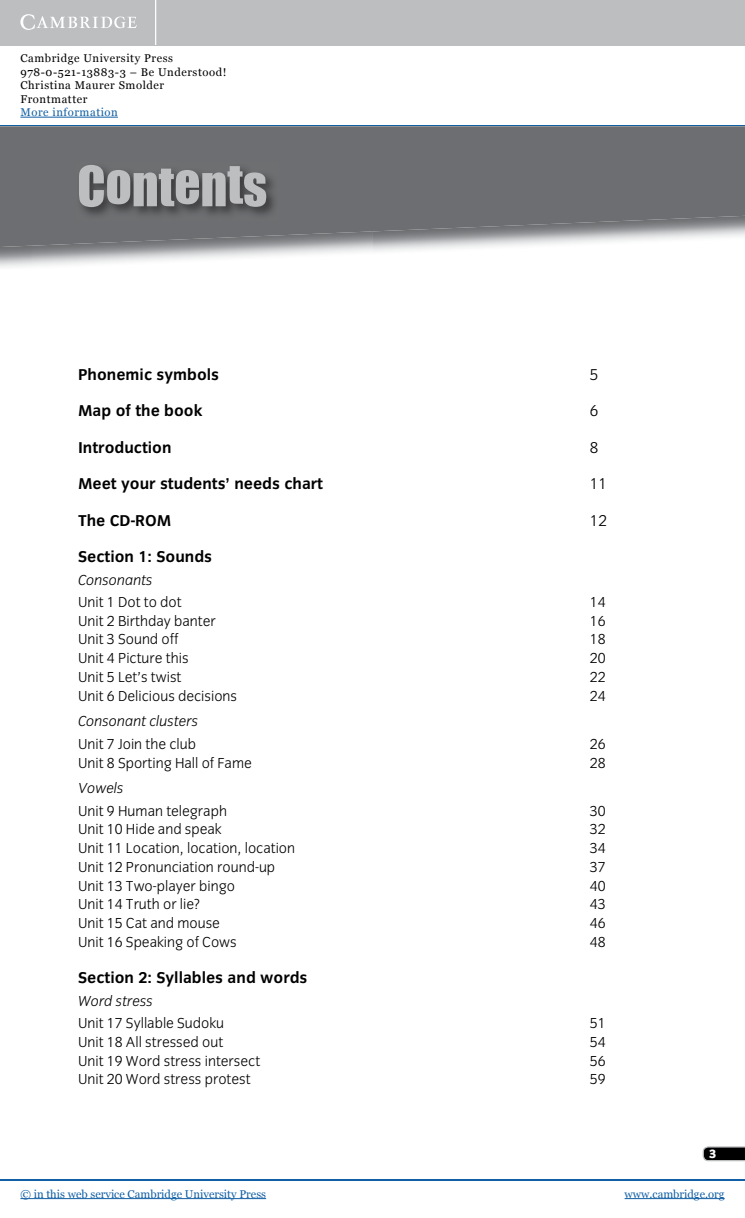
<style>
.page{position:relative;width:745px;height:1218px;background:#fff}
.page>*{position:absolute;margin:0;border:0;box-sizing:border-box;transform-origin:0 0}
.t1{font:51.25px "Impact";color:#bcbec0}
.t2{font:700 16.25px "Congress Sans";color:#000}
.t3{font:300 16.25px "Congress Sans";color:#000}
.t4{font:300 15px "Congress Sans";color:#000}
.t5{font:italic 300 15px "Congress Sans";color:#000}
.t6{font:800 12.5px "Congress Sans";color:#fff}
.t7{font:11.25px/13.4px "Georgia";letter-spacing:.05em;color:#000}
.t8{font:11.25px "Georgia";color:#115fa4}
.t9{font:11.25px "Georgia";letter-spacing:.05em;color:#115fa4}
</style>
<div class="page">
<div style="left:0;top:0;width:744px;height:45px;background:#bcbec0"></div>
<hr style="left:155px;top:0;width:1px;height:45px;background:#fff">
<svg style="left:20px;top:14px;width:117px;height:16px"></svg>
<hr style="left:20px;top:117px;width:98px;height:1px;background:#115fa4">
<hr style="left:0;top:125px;width:744px;height:1px;background:#115fa4">
<hr style="left:0;top:1179px;width:744px;height:1px;background:#115fa4">
<hr style="left:20px;top:1198px;width:246px;height:1px;background:#115fa4">
<hr style="left:624px;top:1198px;width:100px;height:1px;background:#115fa4">
<svg style="left:0;top:126px;width:744px;height:121px;background:#76777a"></svg>
<svg style="left:702px;top:1146px;width:42px;height:15px"></svg>
<img style="left:76px;top:162px;width:203px;height:58px">
<p class="t7" style="left:20px;top:52px;width:207px">Cambridge University Press<br>978-0-521-13883-3 – Be Understood!<br>Christina Maurer Smolder<br>Frontmatter</p>
<p class="t9" style="left:20px;top:105px;width:99px">More information</p>
<h1 class="t1" style="left:77px;top:146px;width:191px">CONTENTS</h1>
<p class="t2" style="left:78px;top:365px;width:143px">Phonemic symbols</p>
<p class="t3" style="left:589px;top:366px;width:10px">5</p>
<p class="t2" style="left:78px;top:402px;width:126px">Map of the book</p>
<p class="t3" style="left:589px;top:402px;width:10px">6</p>
<p class="t2" style="left:78px;top:438px;width:95px">Introduction</p>
<p class="t3" style="left:589px;top:438px;width:10px">8</p>
<p class="t2" style="left:78px;top:475px;width:246px">Meet your students’ needs chart</p>
<p class="t3" style="left:589px;top:475px;width:19px">11</p>
<p class="t2" style="left:78px;top:511px;width:95px">The CD-ROM</p>
<p class="t3" style="left:589px;top:511px;width:19px">12</p>
<p class="t2" style="left:78px;top:547px;width:135px">Section 1: Sounds</p>
<p class="t5" style="left:78px;top:571px;width:76px">Consonants</p>
<p class="t4" style="left:78px;top:594px;width:105px">Unit 1 Dot to dot</p>
<p class="t4" style="left:589px;top:594px;width:17px">14</p>
<p class="t4" style="left:78px;top:612px;width:139px">Unit 2 Birthday banter</p>
<p class="t4" style="left:589px;top:612px;width:17px">16</p>
<p class="t4" style="left:78px;top:631px;width:102px">Unit 3 Sound off</p>
<p class="t4" style="left:589px;top:631px;width:17px">18</p>
<p class="t4" style="left:78px;top:650px;width:112px">Unit 4 Picture this</p>
<p class="t4" style="left:589px;top:650px;width:17px">20</p>
<p class="t4" style="left:78px;top:669px;width:105px">Unit 5 Let’s twist</p>
<p class="t4" style="left:589px;top:669px;width:17px">22</p>
<p class="t4" style="left:78px;top:687px;width:160px">Unit 6 Delicious decisions</p>
<p class="t4" style="left:589px;top:687px;width:17px">24</p>
<p class="t5" style="left:78px;top:713px;width:122px">Consonant clusters</p>
<p class="t4" style="left:78px;top:735px;width:119px">Unit 7 Join the club</p>
<p class="t4" style="left:589px;top:735px;width:17px">26</p>
<p class="t4" style="left:78px;top:754px;width:175px">Unit 8 Sporting Hall of Fame</p>
<p class="t4" style="left:589px;top:754px;width:17px">28</p>
<p class="t5" style="left:78px;top:780px;width:47px">Vowels</p>
<p class="t4" style="left:78px;top:802px;width:150px">Unit 9 Human telegraph</p>
<p class="t4" style="left:589px;top:802px;width:17px">30</p>
<p class="t4" style="left:78px;top:821px;width:145px">Unit 10 Hide and speak</p>
<p class="t4" style="left:589px;top:821px;width:17px">32</p>
<p class="t4" style="left:78px;top:840px;width:218px">Unit 11 Location, location, location</p>
<p class="t4" style="left:589px;top:840px;width:17px">34</p>
<p class="t4" style="left:78px;top:859px;width:198px">Unit 12 Pronunciation round-up</p>
<p class="t4" style="left:589px;top:859px;width:17px">37</p>
<p class="t4" style="left:78px;top:877px;width:158px">Unit 13 Two-player bingo</p>
<p class="t4" style="left:589px;top:877px;width:17px">40</p>
<p class="t4" style="left:78px;top:896px;width:123px">Unit 14 Truth or lie?</p>
<p class="t4" style="left:589px;top:896px;width:17px">43</p>
<p class="t4" style="left:78px;top:915px;width:143px">Unit 15 Cat and mouse</p>
<p class="t4" style="left:589px;top:915px;width:17px">46</p>
<p class="t4" style="left:78px;top:934px;width:160px">Unit 16 Speaking of Cows</p>
<p class="t4" style="left:589px;top:934px;width:17px">48</p>
<p class="t2" style="left:78px;top:969px;width:231px">Section 2: Syllables and words</p>
<p class="t5" style="left:78px;top:992px;width:76px">Word stress</p>
<p class="t4" style="left:78px;top:1015px;width:148px">Unit 17 Syllable Sudoku</p>
<p class="t4" style="left:589px;top:1015px;width:17px">51</p>
<p class="t4" style="left:78px;top:1033px;width:147px">Unit 18 All stressed out</p>
<p class="t4" style="left:589px;top:1033px;width:17px">54</p>
<p class="t4" style="left:78px;top:1052px;width:183px">Unit 19 Word stress intersect</p>
<p class="t4" style="left:589px;top:1052px;width:17px">56</p>
<p class="t4" style="left:78px;top:1071px;width:174px">Unit 20 Word stress protest</p>
<p class="t4" style="left:589px;top:1071px;width:17px">59</p>
<p class="t6" style="left:708px;top:1146px;width:9px">3</p>
<p class="t8" style="left:20px;top:1187px;width:247px">© in this web service Cambridge University Press</p>
<p class="t8" style="left:624px;top:1187px;width:101px">www.cambridge.org</p>
</div>
